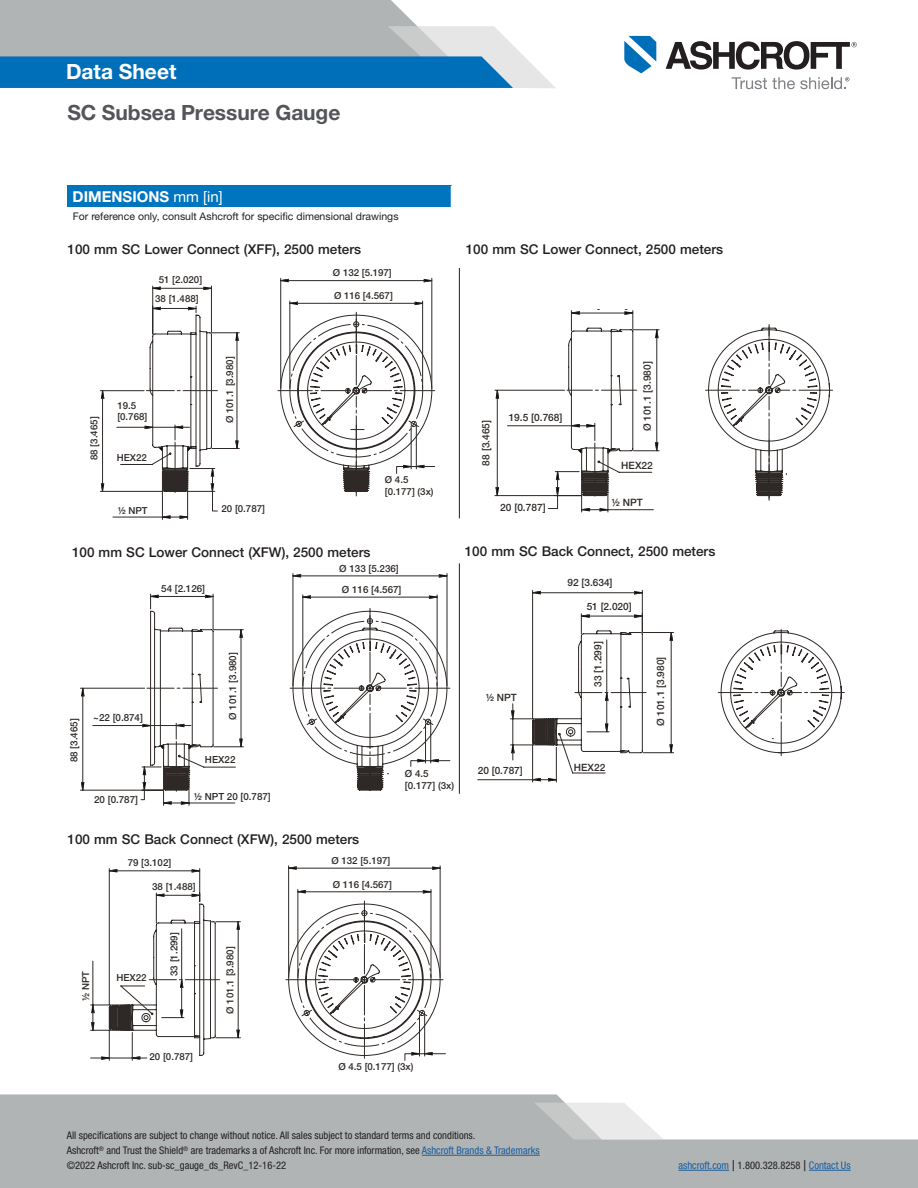
<style>
.page{position:relative;width:918px;height:1188px;background:#fff}
.page>*{position:absolute;margin:0;border:0;box-sizing:border-box;transform-origin:0 0}
.t1{font:700 21px "Helvetica Neue LT Pro";letter-spacing:-.005em;color:#54555a}
.t2{font:700 21px "Helvetica Neue LT Pro";color:#fff}
.TABLE_Header{font:700 15px "Helvetica Neue LT Pro";color:#fff}
.t3{font:500 13.5px "Helvetica Neue LT Pro";color:#231f20}
.t4{font:condensed 10.5px/15px "Helvetica Neue LT Pro";color:#231f20}
.t5{font:10.5px "Helvetica Neue LT Pro";color:#231f20}
.t6{font:condensed 10.5px "Helvetica Neue LT Pro";color:#175d9e}
.t7{font:500 10.2px "Helvetica Neue";color:#2e2926}
.t8{font:500 10.05px "Helvetica Neue";color:#2e2926}
.t9{font:500 9.75px/11.7px "Helvetica Neue";color:#2e2926}
.s1{font-weight:400}
.s2{color:#175d9e}
.s3{font-size:15px;color:#231f20}
.s4{color:#231f20}
</style>
<div class="page">
<div style="left:67px;top:186px;width:385px;height:21px;background:#0075bf"></div>
<svg style="left:451px;top:186px;width:1px;height:21px"></svg>
<hr style="left:459px;top:268px;width:1px;height:250px;background:#231f20">
<hr style="left:459px;top:563px;width:1px;height:231px;background:#231f20">
<svg style="left:495px;top:311px;width:338px;height:201px"></svg>
<svg style="left:568px;top:327px;width:262px;height:169px"></svg>
<svg style="left:163px;top:574px;width:285px;height:231px"></svg>
<svg style="left:81px;top:595px;width:369px;height:196px"></svg>
<svg style="left:150px;top:611px;width:298px;height:180px"></svg>
<hr style="left:478px;top:779px;width:55px;height:1px;background:#2e2926">
<hr style="left:642px;top:590px;width:1px;height:42px;background:#2e2926">
<hr style="left:532px;top:590px;width:1px;height:129px;background:#2e2926">
<hr style="left:510px;top:719px;width:44px;height:1px;background:#2e2926">
<hr style="left:510px;top:745px;width:44px;height:1px;background:#2e2926">
<svg style="left:511px;top:591px;width:333px;height:191px"></svg>
<svg style="left:152px;top:286px;width:10px;height:4px"></svg>
<svg style="left:162px;top:279px;width:271px;height:240px"></svg>
<svg style="left:101px;top:301px;width:334px;height:195px"></svg>
<svg style="left:149px;top:314px;width:283px;height:178px"></svg>
<svg style="left:91px;top:866px;width:352px;height:194px"></svg>
<svg style="left:108px;top:903px;width:333px;height:153px"></svg>
<svg style="left:0;top:0;width:556px;height:88px;background:#85aac3"></svg>
<svg style="left:0;top:1094px;width:918px;height:94px;fill:#b1b4b5"></svg>
<svg style="left:534px;top:1103px;width:130px;height:36px"></svg>
<hr style="left:422px;top:1155px;width:118px;height:1px;background:#175d9e">
<hr style="left:678px;top:1170px;width:51px;height:1px;background:#175d9e">
<hr style="left:809px;top:1170px;width:42px;height:1px;background:#175d9e">
<svg style="left:624px;top:36px;width:32px;height:37px"></svg>
<svg style="left:666px;top:41px;width:191px;height:29px"></svg>
<svg style="left:732px;top:77px;width:117px;height:12px"></svg>
<h1 class="t2" style="left:66px;top:58px;width:112px">Data Sheet</h1>
<h1 class="t1" style="left:68px;top:99px;width:274px">SC Subsea Pressure Gauge</h1>
<p class="TABLE_Header" style="left:73px;top:187px;width:152px">DIMENSIONS <span class="s1">mm [in]</span></p>
<p class="t5" style="left:73px;top:210px;width:327px">For reference only, consult Ashcroft for specific dimensional drawings</p>
<p class="t3" style="left:68px;top:242px;width:295px">100 mm SC Lower Connect (XFF), 2500 meters</p>
<p class="t3" style="left:466px;top:242px;width:259px">100 mm SC Lower Connect, 2500 meters</p>
<p class="t9" style="left:155px;top:270px;width:49px;line-height:18.9px;text-align:center">51 [2.020]<br>38 [1.488]</p>
<p class="t9" style="left:88px;top:460px;width:45px;rotate:-90deg">88 [3.465]</p>
<p class="t9" style="left:117px;top:399px;width:31px">19.5 [0.768]</p>
<p class="t9" style="left:117px;top:452px;width:32px">HEX22</p>
<p class="t9" style="left:224px;top:423px;width:68px;rotate:-90deg">Ø 101.1 [3.980]</p>
<p class="t9" style="left:118px;top:504px;width:31px">½ NPT</p>
<p class="t9" style="left:222px;top:503px;width:45px">20 [0.787]</p>
<p class="t9" style="left:333px;top:266px;width:60px">Ø 132 [5.197]</p>
<p class="t9" style="left:334px;top:289px;width:60px">Ø 116 [4.567]</p>
<p class="t9" style="left:385px;top:474px;width:50px">Ø 4.5 [0.177] (3x)</p>
<p class="t7" style="left:480px;top:466px;width:47px;rotate:-90deg">88 [3.465]</p>
<p class="t7" style="left:509px;top:412px;width:55px">19.5 [0.768]</p>
<p class="t7" style="left:500px;top:501px;width:47px">20 [0.787]</p>
<p class="t7" style="left:641px;top:431px;width:72px;rotate:-90deg">Ø 101.1 [3.980]</p>
<p class="t7" style="left:621px;top:459px;width:33px">HEX22</p>
<p class="t7" style="left:611px;top:496px;width:33px">½ NPT</p>
<p class="t3" style="left:72px;top:544px;width:300px">100 mm SC Lower Connect (XFW), 2500 meters</p>
<p class="t3" style="left:465px;top:543px;width:252px">100 mm SC Back Connect, 2500 meters</p>
<p class="t9" style="left:161px;top:582px;width:45px">54 [2.126]</p>
<p class="t9" style="left:68px;top:762px;width:45px;rotate:-90deg">88 [3.465]</p>
<p class="t9" style="left:93px;top:711px;width:51px">~22 [0.874]</p>
<p class="t9" style="left:94px;top:794px;width:45px">20 [0.787]</p>
<p class="t9" style="left:227px;top:720px;width:69px;rotate:-90deg">Ø 101.1 [3.980]</p>
<p class="t9" style="left:205px;top:753px;width:32px">HEX22</p>
<p class="t9" style="left:194px;top:791px;width:79px">½ NPT 20 [0.787]</p>
<p class="t9" style="left:339px;top:562px;width:61px">Ø 133 [5.236]</p>
<p class="t9" style="left:342px;top:584px;width:61px">Ø 116 [4.567]</p>
<p class="t9" style="left:405px;top:768px;width:51px">Ø 4.5 [0.177] (3x)</p>
<p class="t3" style="left:68px;top:831px;width:293px">100 mm SC Back Connect (XFW), 2500 meters</p>
<p class="t9" style="left:80px;top:1001px;width:32px;rotate:-90deg">½ NPT</p>
<p class="t9" style="left:128px;top:857px;width:45px">79 [3.102]</p>
<p class="t9" style="left:152px;top:880px;width:45px">38 [1.488]</p>
<p class="t9" style="left:116px;top:972px;width:32px">HEX22</p>
<p class="t9" style="left:168px;top:976px;width:45px;rotate:-90deg">33 [1.299]</p>
<p class="t9" style="left:150px;top:1050px;width:45px">20 [0.787]</p>
<p class="t9" style="left:224px;top:1014px;width:69px;rotate:-90deg">Ø 101.1 [3.980]</p>
<p class="t9" style="left:331px;top:854px;width:61px">Ø 132 [5.197]</p>
<p class="t9" style="left:333px;top:879px;width:61px">Ø 116 [4.567]</p>
<p class="t9" style="left:338px;top:1060px;width:77px">Ø 4.5 [0.177] (3x)</p>
<p class="t8" style="left:567px;top:577px;width:47px">92 [3.634]</p>
<p class="t8" style="left:587px;top:600px;width:47px">51 [2.020]</p>
<p class="t8" style="left:486px;top:692px;width:33px">½ NPT</p>
<p class="t8" style="left:592px;top:687px;width:47px;rotate:-90deg">33 [1.299]</p>
<p class="t8" style="left:478px;top:765px;width:47px">20 [0.787]</p>
<p class="t8" style="left:574px;top:761px;width:33px">HEX22</p>
<p class="t4" style="left:67px;top:1128px;width:474px">All specifications are subject to change without notice. All sales subject to standard terms and conditions.<br>Ashcroft<sup>®</sup> and Trust the Shield<sup>®</sup> are trademarks a of Ashcroft Inc. For more information, see <span class="s2">Ashcroft Brands &amp; Trademarks </span>©2022 Ashcroft Inc. sub-sc_gauge_ds_RevC_12-16-22</p>
<p class="t8" style="left:655px;top:726px;width:71px;rotate:-90deg">Ø 101.1 [3.980]</p>
<p class="t6" style="left:678px;top:1159px;width:174px">ashcroft.com <span class="s3">|</span> <span class="s4">1.800.328.8258</span> <span class="s3">|</span> Contact Us</p>
</div>
